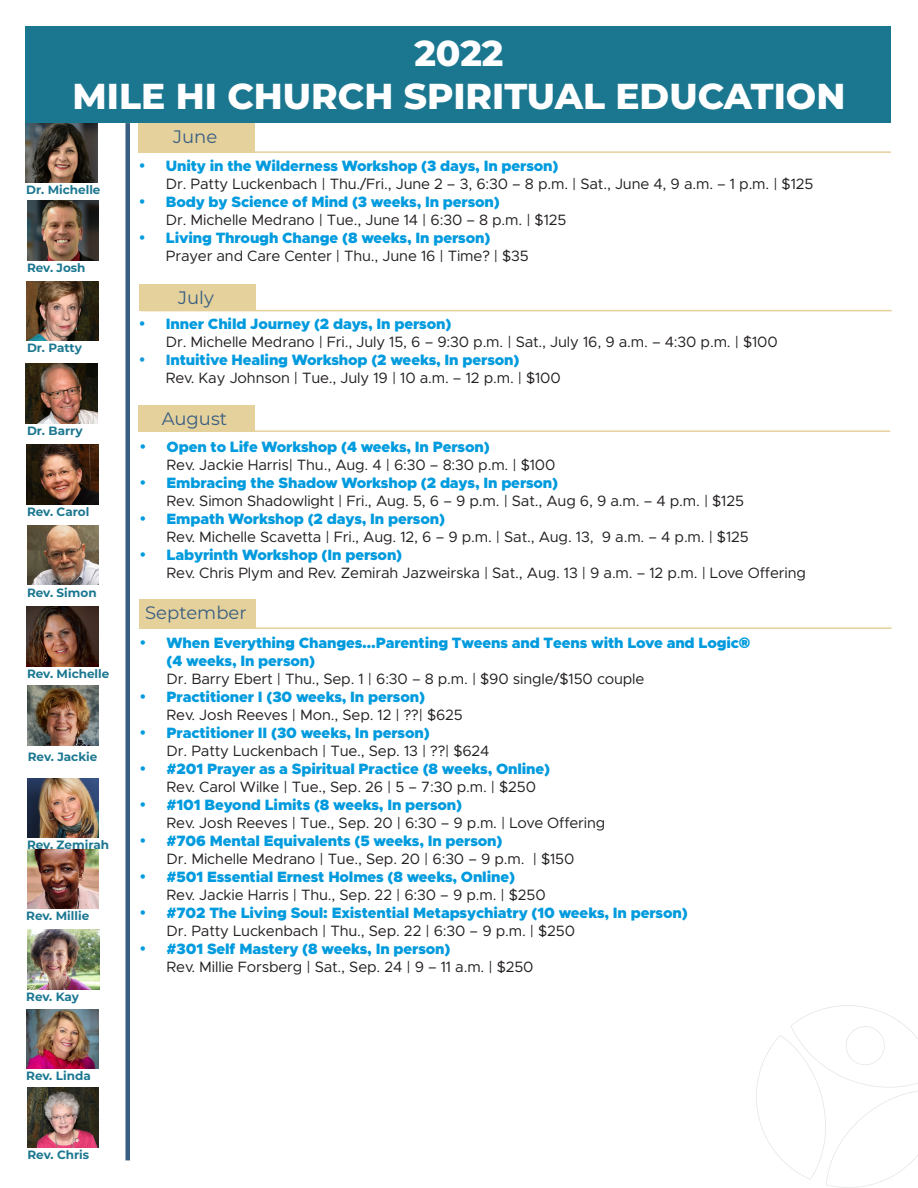
<style>
.page{position:relative;width:918px;height:1188px;background:#fff}
.page>*{position:absolute;margin:0;border:0;box-sizing:border-box;transform-origin:0 0}
.t1{font:800 36px "Montserrat";color:#fff}
.t2{font:18px "Montserrat";color:#385e81}
.t3{font:15px/18px "Metropolis";letter-spacing:-.01em;color:#231f20}
.t4{font:900 15px/18px "Metropolis";letter-spacing:-.01em;color:#009bde}
.t5{font:700 12px "Montserrat";color:#1b7790}
.s1{font-weight:900;color:#009bde}
.s2{font-weight:900;color:#1899d6}
.s3{font-family:"Montserrat"}
.s4{font-weight:400;color:#231f20}
</style>
<div class="page">
<div style="left:26px;top:27px;width:865px;height:96px;background:#1b7790"></div>
<svg style="left:756px;top:1005px;width:162px;height:183px"></svg>
<img style="left:27px;top:201px;width:72px;height:59px">
<img style="left:26px;top:364px;width:71px;height:59px">
<img style="left:26px;top:123px;width:71px;height:60px">
<img style="left:27px;top:686px;width:72px;height:59px">
<img style="left:26px;top:281px;width:72px;height:60px">
<img style="left:27px;top:445px;width:72px;height:59px">
<img style="left:27px;top:778px;width:72px;height:60px">
<img style="left:26px;top:607px;width:72px;height:59px">
<img style="left:27px;top:525px;width:72px;height:60px">
<img style="left:27px;top:849px;width:71px;height:60px">
<img style="left:28px;top:930px;width:72px;height:59px">
<img style="left:26px;top:1009px;width:72px;height:60px">
<div style="left:125px;top:123px;width:5px;height:1037px;background:#385e81"></div>
<div style="left:139px;top:123px;width:116px;height:29px;background:#e5d19c"></div>
<hr style="left:140px;top:151px;width:751px;height:2px;background:#e5d19c">
<div style="left:140px;top:285px;width:116px;height:26px;background:#e5d19c"></div>
<hr style="left:141px;top:310px;width:751px;height:1px;background:#e5d19c">
<div style="left:138px;top:405px;width:116px;height:26px;background:#e5d19c"></div>
<hr style="left:140px;top:430px;width:750px;height:2px;background:#e5d19c">
<div style="left:140px;top:599px;width:116px;height:29px;background:#e5d19c"></div>
<hr style="left:141px;top:627px;width:751px;height:2px;background:#e5d19c">
<img style="left:27px;top:1088px;width:72px;height:59px">
<p class="t1" style="left:414px;top:27px;width:91px">2022</p>
<p class="t1" style="left:73px;top:70px;width:774px">MILE HI CHURCH SPIRITUAL EDUCATION</p>
<p class="t5" style="left:26px;top:181px;width:76px">Dr. Michelle</p>
<p class="t5" style="left:27px;top:259px;width:60px">Rev. Josh</p>
<p class="t5" style="left:27px;top:339px;width:56px">Dr. Patty</p>
<p class="t5" style="left:27px;top:422px;width:57px">Dr. Barry</p>
<p class="t5" style="left:27px;top:503px;width:64px">Rev. Carol</p>
<p class="t5" style="left:27px;top:584px;width:71px">Rev. Simon</p>
<p class="t5" style="left:27px;top:665px;width:84px">Rev. Michelle</p>
<p class="t5" style="left:28px;top:748px;width:71px">Rev. Jackie</p>
<p class="t5" style="left:27px;top:836px;width:84px">Rev. Zemirah</p>
<p class="t5" style="left:26px;top:907px;width:65px">Rev. Millie</p>
<p class="t5" style="left:26px;top:988px;width:54px">Rev. Kay</p>
<p class="t5" style="left:26px;top:1067px;width:66px">Rev. Linda</p>
<p class="t5" style="left:27px;top:1146px;width:63px">Rev. Chris</p>
<p class="t2" style="left:173px;top:124px;width:46px">June</p>
<p class="t3" style="left:166px;top:157px;width:649px"><span class="s1">Unity in the Wilderness Workshop (3 days, In person)<br></span>Dr. Patty Luckenbach | Thu./Fri., June 2 – 3, 6:30 – 8 p.m. | Sat., June 4, 9 a.m. – 1 p.m. | $125</p>
<p class="t3" style="left:166px;top:193px;width:402px"><span class="s1">Body by Science of Mind (3 weeks, In person)<br></span>Dr. Michelle Medrano | Tue., June 14 | 6:30 – 8 p.m. | $125</p>
<p class="t3" style="left:166px;top:229px;width:364px"><span class="s1">Living Through Change (8 weeks, In person)<br></span>Prayer and Care Center | Thu., June 16 | Time? | $35</p>
<p class="t2" style="left:178px;top:286px;width:37px">July</p>
<p class="t3" style="left:166px;top:315px;width:613px"><span class="s1">Inner Child Journey (2 days, In person)<br></span>Dr. Michelle Medrano | Fri., July 15, 6 – 9:30 p.m. | Sat., July 16, 9 a.m. – 4:30 p.m. | $100</p>
<p class="t3" style="left:166px;top:351px;width:396px"><span class="s2">I</span><span class="s1">ntuitive Healing Workshop (2 weeks, In person)<br></span>Rev. Kay Johnson | Tue., July 19 | 10 a.m. – 12 p.m. | $100</p>
<p class="t2" style="left:162px;top:406px;width:67px">August</p>
<p class="t3" style="left:167px;top:438px;width:390px"><span class="s1">Open to Life Workshop (4 weeks, In Person)<br></span>Rev. Jackie Harris| Thu., Aug. 4 | 6:30 – 8:30 p.m. | $100</p>
<p class="t3" style="left:167px;top:474px;width:579px"><span class="s1">Embracing the Shadow Workshop (2 days, In person)<br></span>Rev. Simon Shadowlight | Fri., Aug. 5, 6 – 9 p.m. | Sat., Aug 6, 9 a.m. – 4 p.m. | $125</p>
<p class="t3" style="left:167px;top:510px;width:584px"><span class="s1">Empath Workshop (2 days, In person)<br></span>Rev. Michelle Scavetta | Fri., Aug. 12, 6 – 9 p.m. | Sat., Aug. 13, 9 a.m. – 4 p.m. | $125</p>
<p class="t3" style="left:167px;top:546px;width:641px"><span class="s1">Labyrinth Workshop (In person)<br></span>Rev. Chris Plym and Rev. Zemirah Jazweirska | Sat., Aug. 13 | 9 a.m. – 12 p.m. | Love Offering</p>
<p class="t2" style="left:145px;top:600px;width:103px">September</p>
<p class="t4" style="left:167px;top:634px;width:585px">When Everything Changes…Parenting Tweens and Teens with Love and Logic<span class="s3">® </span>(4 weeks, In person)<br><span class="s4">Dr. Barry Ebert | Thu., Sep. 1 | 6:30 – 8 p.m. | $90 single/$150 couple</span></p>
<p class="t3" style="left:167px;top:688px;width:298px"><span class="s1">Practitioner I (30 weeks, In person)<br></span>Rev. Josh Reeves | Mon., Sep. 12 | ??| $625</p>
<p class="t3" style="left:167px;top:724px;width:324px"><span class="s1">Practitioner II (30 weeks, In person)<br></span>Dr. Patty Luckenbach | Tue., Sep. 13 | ??| $624</p>
<p class="t4" style="left:167px;top:760px;width:385px">#201 Prayer as a Spiritual Practice (8 weeks, Online)<br><span class="s4">Rev. Carol Wilke | Tue., Sep. 26 | 5 – 7:30 p.m. | $250</span></p>
<p class="t3" style="left:167px;top:796px;width:440px"><span class="s1">#101 Beyond Limits (8 weeks, In person)<br></span>Rev. Josh Reeves | Tue., Sep. 20 | 6:30 – 9 p.m. | Love Offering</p>
<p class="t3" style="left:167px;top:832px;width:409px"><span class="s1">#706 Mental Equivalents (5 weeks, In person)<br></span>Dr. Michelle Medrano | Tue., Sep. 20 | 6:30 – 9 p.m. | $150</p>
<p class="t3" style="left:167px;top:868px;width:381px"><span class="s1">#501 Essential Ernest Holmes (8 weeks, Online)<br></span>Rev. Jackie Harris | Thu., Sep. 22 | 6:30 – 9 p.m. | $250</p>
<p class="t4" style="left:167px;top:904px;width:523px">#702 The Living Soul: Existential Metapsychiatry (10 weeks, In person)<br><span class="s4">Dr. Patty Luckenbach | Thu., Sep. 22 | 6:30 – 9 p.m. | $250</span></p>
<p class="t3" style="left:167px;top:940px;width:368px"><span class="s1">#301 Self Mastery (8 weeks, In person)<br></span>Rev. Millie Forsberg | Sat., Sep. 24 | 9 – 11 a.m. | $250</p>
</div>
